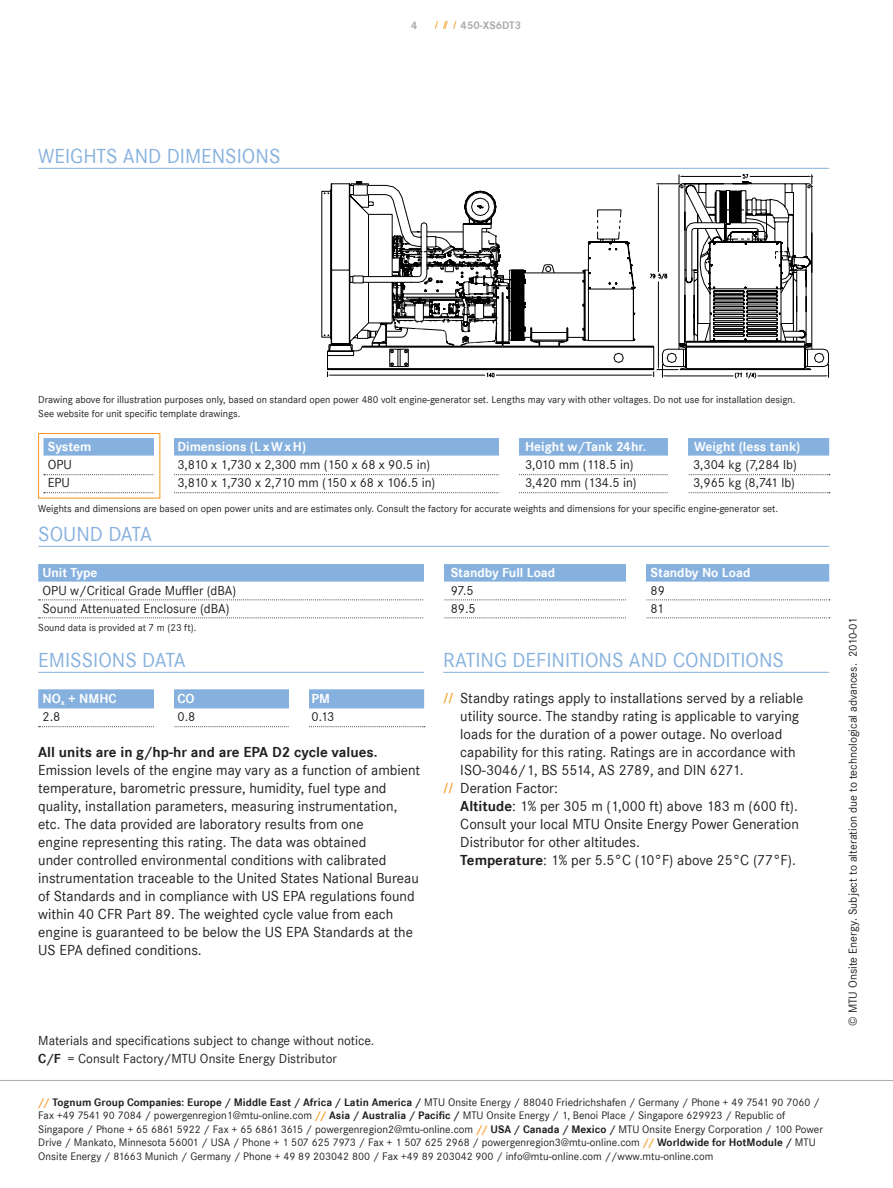
<style>
.page{position:relative;width:893px;height:1188px;background:#fff}
.page>*{position:absolute;margin:0;border:0;box-sizing:border-box;transform-origin:0 0}
.subheadline_1{font:21px "Corporate S";color:#86b1de}
.bodycopy{font:15px/18px "Corporate S";color:#231f20}
.listings_onto_subhea{font:15px/18px "Corporate S";color:#231f20}
.subheadline_3{font:700 15px "Corporate S";color:#231f20}
.table_line_1{font:13.5px "Corporate S";color:#231f20}
.t1{font:700 13.5px "Corporate S";color:#fff}
.table_line_1-2{font:13.5px "Corporate S";letter-spacing:-.035em;color:#231f20}
.t2{font:700 13.5px "Corporate S";letter-spacing:.06em;color:#fff}
.table_line_1-3{font:13.5px "Corporate S";letter-spacing:-.045em;color:#231f20}
.copyright_and_norm{font:12px "Corporate S";color:#231f20}
.adress{font:11.25px/13.5px "Corporate S";color:#231f20}
.t3{font:700 11.25px "Corporate S";color:#a8a9ad}
.t4{font:10.5px/14.2px "Corporate S";color:#231f20}
.s1{font-style:italic;font-size:9px;color:#f7971d}
.s2{font-weight:700;font-style:italic;font-size:12px;color:#f7971d}
.s3{font-weight:700}
.s4{font-weight:700;color:#f7971d}
</style>
<div class="page">
<hr style="left:0;top:1080px;width:893px;height:1px;background:#a8a9ad">
<hr style="left:38px;top:672px;width:386px;height:1px;background:#86b1de">
<div style="left:38px;top:689px;width:386px;height:19px;background:#86b1de"></div>
<svg style="left:39px;top:726px;width:386px;height:1px"></svg>
<hr style="left:443px;top:672px;width:386px;height:1px;background:#86b1de">
<div style="left:154px;top:685px;width:19px;height:54px;background:#fff"></div>
<div style="left:289px;top:685px;width:19px;height:54px;background:#fff"></div>
<hr style="left:38px;top:168px;width:791px;height:1px;background:#86b1de">
<hr style="left:38px;top:546px;width:791px;height:1px;background:#86b1de">
<div style="left:38px;top:564px;width:791px;height:18px;background:#86b1de"></div>
<svg style="left:39px;top:600px;width:791px;height:1px"></svg>
<svg style="left:39px;top:618px;width:791px;height:1px"></svg>
<div style="left:424px;top:558px;width:19px;height:72px;background:#fff"></div>
<div style="left:627px;top:558px;width:19px;height:65px;background:#fff"></div>
<div style="left:44px;top:438px;width:785px;height:18px;background:#86b1de"></div>
<svg style="left:44px;top:474px;width:786px;height:1px"></svg>
<svg style="left:44px;top:492px;width:786px;height:1px"></svg>
<div style="left:500px;top:419px;width:19px;height:76px;background:#fff"></div>
<div style="left:669px;top:419px;width:19px;height:76px;background:#fff"></div>
<div style="left:154px;top:419px;width:19px;height:76px;background:#fff"></div>
<div style="left:38px;top:433px;width:122px;height:65px;border:1px solid #f7971d"></div>
<svg style="left:327px;top:174px;width:502px;height:204px"></svg>
<p class="subheadline_1" style="left:38px;top:144px;width:28px">Weights</p>
<p class="subheadline_1" style="left:123px;top:144px;width:14px">and</p>
<p class="subheadline_1" style="left:167px;top:144px;width:13px">dimensions</p>
<p class="t3" style="left:411px;top:19px;width:8px">4</p>
<p class="t3" style="left:434px;top:19px;width:88px"><span class="s1">/ // /</span>450-XS6DT3</p>
<p class="t4" style="left:38px;top:393px;width:759px">Drawing above for illustration purposes only, based on standard open power 480 volt engine-generator set. Lengths may vary with other voltages. Do not use for installation design.<br>See website for unit specific template drawings.</p>
<p class="t1" style="left:48px;top:439px;width:45px">System</p>
<p class="t2" style="left:177px;top:439px;width:130px">Dimensions (LxWxH)</p>
<p class="t1" style="left:525px;top:439px;width:123px">Height w/Tank 24hr.</p>
<p class="t1" style="left:694px;top:439px;width:108px">Weight (less tank)</p>
<p class="table_line_1" style="left:48px;top:457px;width:26px">OPU</p>
<p class="table_line_1" style="left:177px;top:457px;width:254px">3,810 x 1,730 x 2,300 mm (150 x 68 x 90.5 in)</p>
<p class="table_line_1-3" style="left:525px;top:457px;width:110px">3,010 mm (118.5 in)</p>
<p class="table_line_1" style="left:693px;top:457px;width:105px">3,304 kg (7,284 lb)</p>
<p class="table_line_1" style="left:48px;top:475px;width:24px">EPU</p>
<p class="table_line_1-2" style="left:177px;top:475px;width:259px">3,810 x 1,730 x 2,710 mm (150 x 68 x 106.5 in)</p>
<p class="table_line_1" style="left:525px;top:475px;width:113px">3,420 mm (134.5 in)</p>
<p class="table_line_1" style="left:693px;top:475px;width:103px">3,965 kg (8,741 lb)</p>
<p class="t4" style="left:38px;top:502px;width:741px">Weights and dimensions are based on open power units and are estimates only. Consult the factory for accurate weights and dimensions for your specific engine-generator set.</p>
<p class="subheadline_1" style="left:38px;top:522px;width:115px">Sound data</p>
<p class="t1" style="left:43px;top:565px;width:57px">Unit Type</p>
<p class="t1" style="left:451px;top:565px;width:106px">Standby Full Load</p>
<p class="t1" style="left:651px;top:565px;width:101px">Standby N o Load</p>
<p class="table_line_1" style="left:43px;top:583px;width:195px">OPU w/Critical Grade Muffler (dBA)</p>
<p class="table_line_1" style="left:451px;top:583px;width:24px">97.5</p>
<p class="table_line_1" style="left:651px;top:583px;width:16px">89</p>
<p class="table_line_1" style="left:43px;top:601px;width:189px">Sound Attenuated Enclosure (dBA)</p>
<p class="table_line_1" style="left:451px;top:601px;width:27px">89.5</p>
<p class="table_line_1" style="left:651px;top:601px;width:15px">81</p>
<p class="t4" style="left:38px;top:621px;width:160px">Sound data is provided at 7 m (23 ft).</p>
<p class="subheadline_1" style="left:38px;top:648px;width:149px">Em issions data</p>
<p class="t1" style="left:43px;top:691px;width:76px">NO<sub>x</sub> + NMHC</p>
<p class="t1" style="left:178px;top:691px;width:12px">COPM</p>
<p class="table_line_1" style="left:43px;top:709px;width:19px">2.8</p>
<p class="table_line_1" style="left:178px;top:709px;width:19px">0.8</p>
<p class="table_line_1" style="left:311px;top:709px;width:24px">0.13</p>
<p class="subheadline_3" style="left:38px;top:744px;width:341px">All units are in g/hp-hr and are EPA D2 cycle values.</p>
<p class="bodycopy" style="left:38px;top:761px;width:383px">Emission levels of the engine may vary as a function of ambient temperature, barometric pressure, humidity, fuel type and quality, installation parameters, measuring instrumentation, etc. The data provided are laboratory results from one<br>engine representing this rating. The data was obtained<br>under controlled environmental conditions with calibrated instrumentation traceable to the United States National Bureau of Standards and in compliance with US EPA regulations found within 40 CFR Part 89. The weighted cycle value from each engine is guaranteed to be below the US EPA Standards at the US EPA defined conditions.</p>
<p class="subheadline_1" style="left:443px;top:648px;width:23px">Rating</p>
<p class="subheadline_1" style="left:512px;top:648px;width:24px">Definitions</p>
<p class="subheadline_1" style="left:629px;top:648px;width:14px">and</p>
<p class="subheadline_1" style="left:673px;top:648px;width:12px">conditions</p>
<p class="listings_onto_subhea" style="left:460px;top:689px;width:345px;text-indent:-17px"><span class="s2">//</span> Standby ratings apply to installations served by a reliable utility source. The standby rating is applicable to varying loads for the duration of a power outage. No overload capability for this rating. Ratings are in accordance with ISO-3046/1, BS 5514, AS 2789, and DIN 6271.</p>
<p class="listings_onto_subhea" style="left:443px;top:779px;width:116px"><span class="s2">//</span> Deration Factor:</p>
<p class="listings_onto_subhea" style="left:460px;top:797px;width:340px"><span class="s3">Altitude</span>: 1% per 305 m (1,000 ft) above 183 m (600 ft).<br>Consult your local MTU Onsite Energy Power Generation Distributor for other altitudes.<br><span class="s3">Temperature</span>: 1% per 5.5°C (10°F) above 25°C (77°F).</p>
<p class="table_line_1" style="left:38px;top:1033px;width:338px">Materials and specifications subject to change without notice.</p>
<p class="table_line_1" style="left:38px;top:1051px;width:300px"><span class="s3">C/F</span> = Consult Factory/MTU Onsite Energy Distributor</p>
<p class="adress" style="left:38px;top:1095px;width:786px"><span class="s4">//</span> <span class="s3">Tognum Group Companies: Europe / M iddle East / Africa / Latin America /</span> MTU Onsite Energy / 88040 Friedrichshafen / Germany / Phone + 49 7541 90 7060 / Fax +49 7541 90 7084 / powergenregion1@mtu-online.com <span class="s4">//</span> <span class="s3">Asia / Australia / Pacific /</span> MTU Onsite Energy / 1, Benoi Place / Singapore 629923 / Republic of Singapore / Phone + 65 6861 5922 / Fax + 65 6861 3615 / powergenregion2@mtu-online.com <span class="s4">//</span> <span class="s3">USA / Canada / Mexico /</span> MTU Onsite Energy Corporation / 100 Power Drive / Mankato, Minnesota 56001 / USA / Phone + 1 507 625 7973 / Fax + 1 507 625 2968 / powergenregion3@mtu-online.com <span class="s4">//</span> <span class="s3">Worldwide for HotModule /</span> MTU Onsite Energy / 81663 Munich / Germany / Phone + 49 89 203042 800 / Fax +49 89 203042 900 / info@mtu-online.com //www.mtu-online.com</p>
<p class="copyright_and_norm" style="left:846px;top:1026px;width:410px;rotate:-90deg">© MTU Onsite Energy. Subject to alteration due to technological advances. 2010-01</p>
</div>
